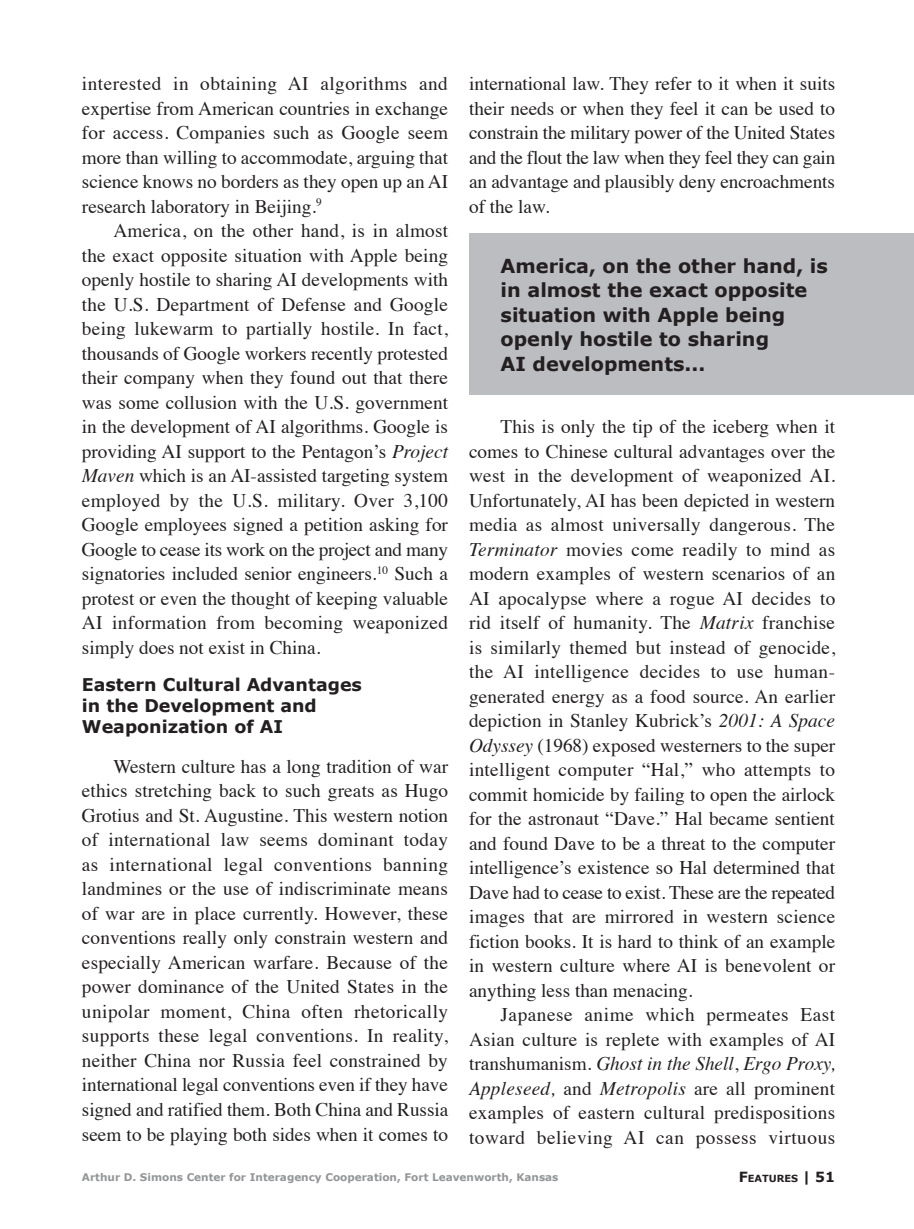
<style>
.page{position:relative;width:914px;height:1229px;background:#fff}
.page>*{position:absolute;margin:0;border:0;box-sizing:border-box;transform-origin:0 0}
.t1{font:19.25px/24.5px "Times";color:#231f20;text-align:justify}
.Right_Pull_Quote{font:700 19.25px/24.5px "Verdana";color:#231f20}
.Subheads{font:700 17.5px/21px "Verdana";color:#231f20}
.t2{font:700 10.5px "Verdana";color:#939598}
.t3{font:700 9.8px "Verdana";color:#231f20}
.s1{font-style:italic}
.s2{font-size:14px}
</style>
<div class="page">
<div style="left:469px;top:233px;width:445px;height:162px;background:#bcbdc0"></div>
<p class="t1" style="left:82px;top:70px;width:368px">interested in obtaining AI algorithms and expertise from American countries in exchange for access. Companies such as Google seem more than willing to accommodate, arguing that science knows no borders as they open up an AI research laboratory in Beijing.<sup>9</sup></p>
<p class="t1" style="left:82px;top:217px;width:368px;text-indent:32px">America, on the other hand, is in almost the exact opposite situation with Apple being openly hostile to sharing AI developments with the U.S. Department of Defense and Google being lukewarm to partially hostile. In fact, thousands of Google workers recently protested their company when they found out that there was some collusion with the U.S. government in the development of AI algorithms. Google is providing AI support to the Pentagon’s <span class="s1">Project Maven</span> which is an AI-assisted targeting system employed by the U.S. military. Over 3,100<br>Google employees signed a petition asking for Google to cease its work on the project and many signatories included senior engineers.<sup>10</sup> Such a protest or even the thought of keeping valuable AI information from becoming weaponized simply does not exist in China.</p>
<p class="Subheads" style="left:82px;top:673px;width:281px">Eastern Cultural Advantages in the Development and<br>Weaponization of AI</p>
<p class="t1" style="left:82px;top:752px;width:368px;text-indent:32px">Western culture has a long tradition of war ethics stretching back to such greats as Hugo Grotius and St. Augustine. This western notion of international law seems dominant today as international legal conventions banning landmines or the use of indiscriminate means of war are in place currently. However, these conventions really only constrain western and especially American warfare. Because of the power dominance of the United States in the unipolar moment, China often rhetorically supports these legal conventions. In reality, neither China nor Russia feel constrained by international legal conventions even if they have signed and ratified them. Both China and Russia seem to be playing both sides when it comes to</p>
<p class="t1" style="left:469px;top:70px;width:368px">international law. They refer to it when it suits their needs or when they feel it can be used to constrain the military power of the United States and the flout the law when they feel they can gain an advantage and plausibly deny encroachments of the law.</p>
<p class="Right_Pull_Quote" style="left:500px;top:253px;width:329px">America, on the other hand, is in almost the exact opposite situation with Apple being openly hostile to sharing<br>AI developments...</p>
<p class="t1" style="left:469px;top:413px;width:368px;text-indent:32px">This is only the tip of the iceberg when it comes to Chinese cultural advantages over the west in the development of weaponized AI.<br>Unfortunately, AI has been depicted in western media as almost universally dangerous. The <span class="s1">Terminator</span> movies come readily to mind as modern examples of western scenarios of an AI apocalypse where a rogue AI decides to rid itself of humanity. The <span class="s1">Matrix</span> franchise is similarly themed but instead of genocide, the AI intelligence decides to use human&shy;generated energy as a food source. An earlier depiction in Stanley Kubrick’s <span class="s1">2001: A Space Odyssey</span> (1968) exposed westerners to the super intelligent computer “Hal,” who attempts to commit homicide by failing to open the airlock for the astronaut “Dave.” Hal became sentient and found Dave to be a threat to the computer intelligence’s existence so Hal determined that Dave had to cease to exist. These are the repeated images that are mirrored in western science fiction books. It is hard to think of an example in western culture where AI is benevolent or anything less than menacing.</p>
<p class="t1" style="left:469px;top:1001px;width:368px;text-indent:32px">Japanese anime which permeates East Asian culture is replete with examples of AI transhumanism. <span class="s1">Ghost in the Shell</span>, <span class="s1">Ergo Proxy, Appleseed,</span> and <span class="s1">Metropolis</span> are all prominent examples of eastern cultural predispositions toward believing AI can possess virtuous</p>
<p class="t2" style="left:82px;top:1170px;width:478px">Arthur D. Simons Center for Interagency Cooperation, Fort Leavenworth, Kansas</p>
<p class="t3" style="left:738px;top:1171px;width:98px"><span class="s2">F</span>EATURES <span class="s2">|</span> <span class="s2">51</span></p>
</div>
